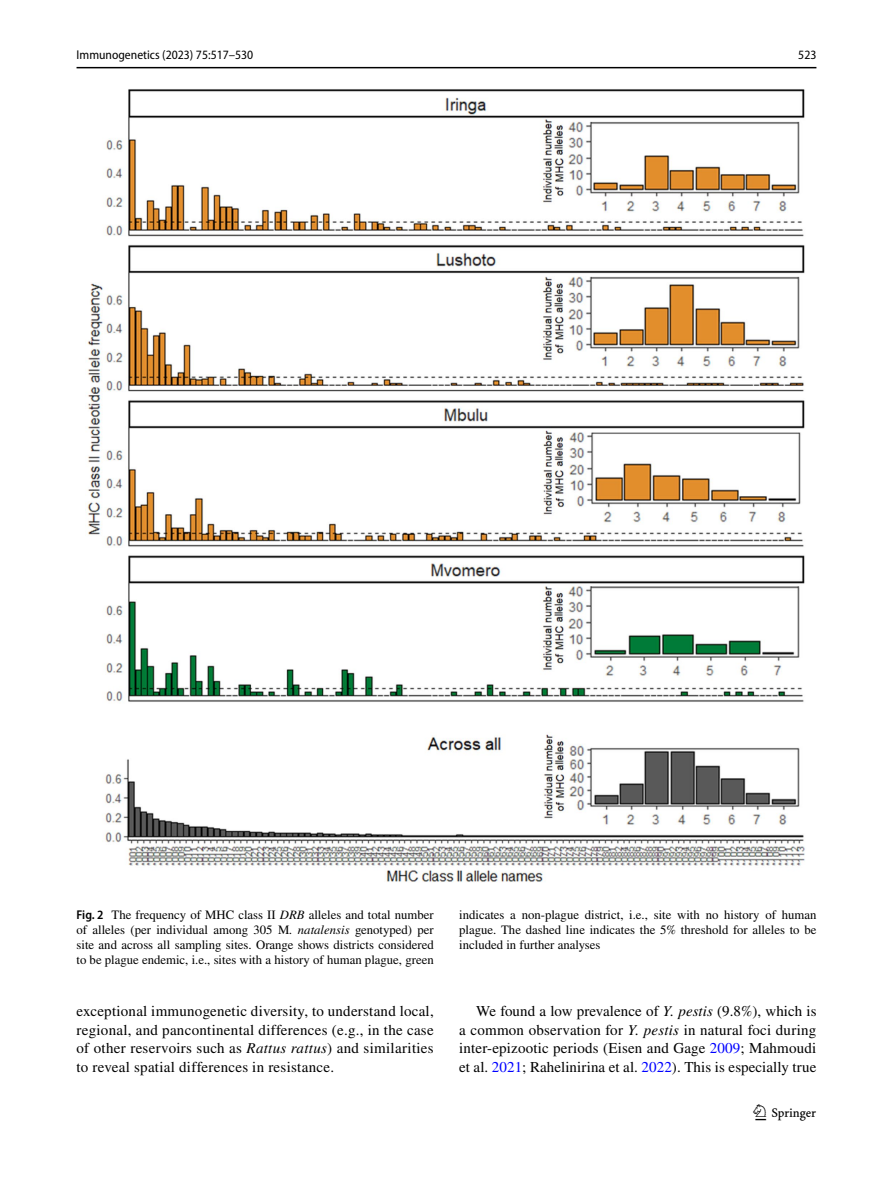
<style>
.page{position:relative;width:893px;height:1187px;background:#fff}
.page>*{position:absolute;margin:0;border:0;box-sizing:border-box;transform-origin:0 0}
.t1{font:22.5px "Springnew Regular 3";color:#000}
.t2{font:15px/18.8px "STIX";letter-spacing:.01em;color:#000;text-align:justify}
.t3{font:12.75px/15px "STIX";color:#000;text-align:justify}
.t4{font:semi-condensed 12.75px "Myriad Pro";color:#000}
.s1{font-family:"Myriad Pro";font-weight:600;font-stretch:semi-condensed}
.s2{font-style:italic}
.s3{color:#00f}
</style>
<div class="page">
<hr style="left:77px;top:67px;width:739px;height:1px;background:#000">
<img style="left:85px;top:89px;width:720px;height:793px">
<p class="t4" style="left:77px;top:48px;width:178px">Immunogenetics (2023) 75:517–530</p>
<p class="t4" style="left:798px;top:48px;width:20px">523</p>
<p class="t3" style="left:77px;top:907px;width:359px"><span class="s1">Fig. 2</span> The frequency of MHC class II <span class="s2">DRB</span> alleles and total number of alleles (per individual among 305 M<span class="s2">. natalensis</span> genotyped) per site and across all sampling sites. Orange shows districts considered to be plague endemic, i.e., sites with a history of human plague, green</p>
<p class="t3" style="left:459px;top:907px;width:359px">indicates a non-plague district, i.e., site with no history of human plague. The dashed line indicates the 5% threshold for alleles to be included in further analyses</p>
<p class="t2" style="left:77px;top:1002px;width:359px">exceptional immunogenetic diversity, to understand local, regional, and pancontinental differences (e.g., in the case of other reservoirs such as <span class="s2">Rattus rattus</span>) and similarities to reveal spatial differences in resistance.</p>
<p class="t2" style="left:459px;top:1002px;width:359px;text-indent:17px">We found a low prevalence of <span class="s2">Y. pestis</span> (9.8%), which is a common observation for <span class="s2">Y. pestis</span> in natural foci during inter-epizootic periods (Eisen and Gage <span class="s3">2009</span>; Mahmoudi et al. <span class="s3">2021</span>; Rahelinirina et al. <span class="s3">2022</span>). This is especially true</p>
<h1 class="t1" style="left:755px;top:1104px;width:62px">1 3</h1>
</div>
